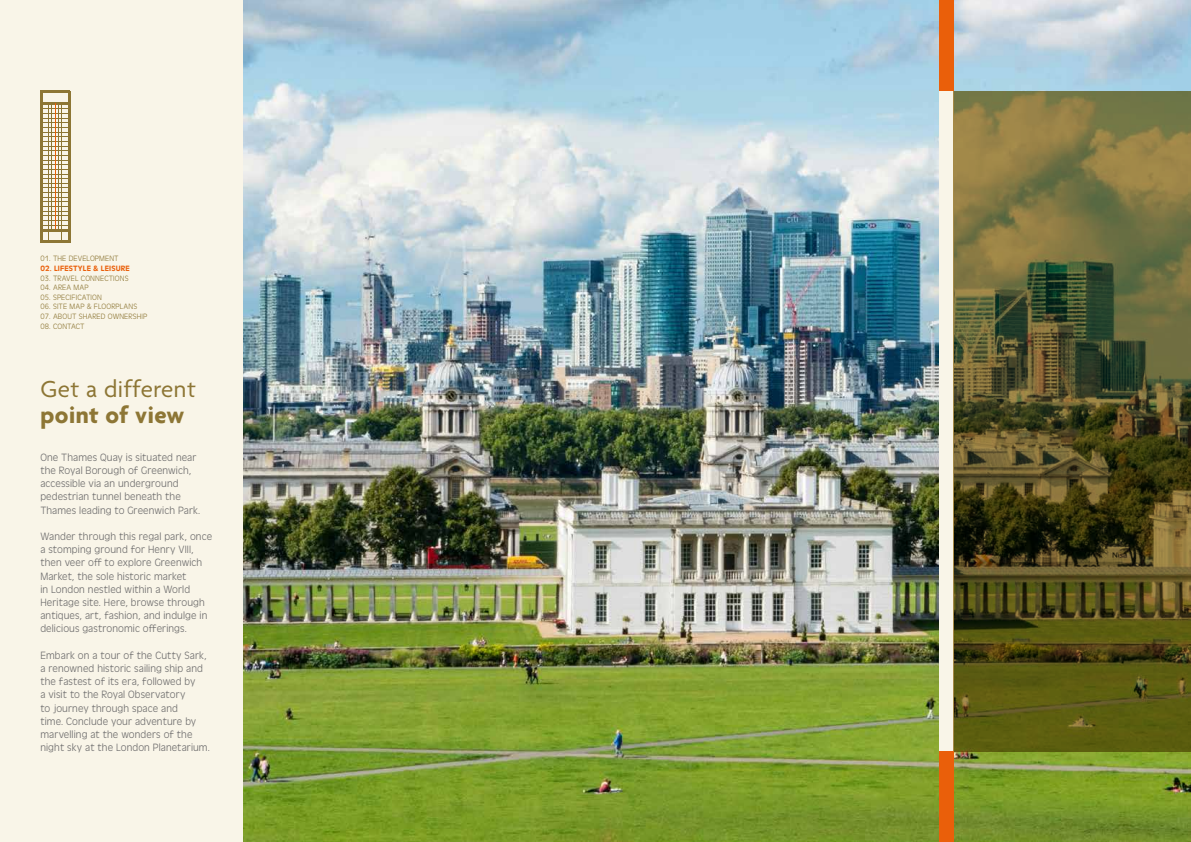
<style>
.page{position:relative;width:1191px;height:842px;background:#f9f5e8}
.page>*{position:absolute;margin:0;border:0;box-sizing:border-box;transform-origin:0 0}
.t1{font:25px "Agenda";letter-spacing:.02em;color:#8d7635}
.t2{font:700 25px "Agenda";letter-spacing:.02em;color:#8d7635}
.t3{font:300 11px/13.2px "Antique Oli";letter-spacing:.01em;color:#706f6f}
.t4{font:300 8px "Antique Oli";letter-spacing:.02em;color:#8d7635}
.t5{font:500 8px "Antique Oli";letter-spacing:.02em;color:#ea5f0a}
</style>
<div class="page">
<img style="left:244px;top:0;width:947px;height:842px">
<div style="left:939px;top:0;width:14px;height:842px;background:#f9f5e8"></div>
<svg style="left:953px;top:91px;width:238px;height:660px"></svg>
<div style="left:939px;top:0;width:14px;height:91px;background:#ea5f0a"></div>
<div style="left:939px;top:751px;width:14px;height:91px;background:#ea5f0a"></div>
<hr style="left:40px;top:91px;width:3px;height:151px;background:#8d7635">
<hr style="left:68px;top:91px;width:2px;height:151px;background:#8d7635">
<hr style="left:40px;top:91px;width:30px;height:2px;background:#8d7635">
<hr style="left:40px;top:102px;width:30px;height:2px;background:#8d7635">
<hr style="left:40px;top:108px;width:30px;height:1px;background:#8d7635">
<hr style="left:40px;top:127px;width:30px;height:1px;background:#8d7635">
<hr style="left:40px;top:146px;width:30px;height:1px;background:#8d7635">
<hr style="left:40px;top:169px;width:30px;height:1px;background:#8d7635">
<hr style="left:40px;top:192px;width:30px;height:1px;background:#8d7635">
<hr style="left:40px;top:216px;width:30px;height:1px;background:#8d7635">
<hr style="left:40px;top:118px;width:30px;height:1px;background:#8d7635">
<hr style="left:40px;top:136px;width:30px;height:1px;background:#8d7635">
<hr style="left:40px;top:155px;width:30px;height:1px;background:#8d7635">
<hr style="left:40px;top:178px;width:30px;height:1px;background:#8d7635">
<hr style="left:40px;top:202px;width:30px;height:1px;background:#8d7635">
<hr style="left:40px;top:225px;width:30px;height:1px;background:#8d7635">
<hr style="left:40px;top:113px;width:30px;height:1px;background:#8d7635">
<hr style="left:40px;top:132px;width:30px;height:1px;background:#8d7635">
<hr style="left:40px;top:150px;width:30px;height:1px;background:#8d7635">
<hr style="left:40px;top:174px;width:30px;height:1px;background:#8d7635">
<hr style="left:40px;top:197px;width:30px;height:1px;background:#8d7635">
<hr style="left:40px;top:220px;width:30px;height:1px;background:#8d7635">
<hr style="left:40px;top:122px;width:30px;height:1px;background:#8d7635">
<hr style="left:40px;top:141px;width:30px;height:1px;background:#8d7635">
<hr style="left:40px;top:164px;width:30px;height:1px;background:#8d7635">
<hr style="left:40px;top:188px;width:30px;height:1px;background:#8d7635">
<hr style="left:40px;top:211px;width:30px;height:1px;background:#8d7635">
<hr style="left:40px;top:160px;width:30px;height:1px;background:#8d7635">
<hr style="left:40px;top:183px;width:30px;height:1px;background:#8d7635">
<hr style="left:40px;top:206px;width:30px;height:1px;background:#8d7635">
<hr style="left:40px;top:240px;width:30px;height:2px;background:#8d7635">
<hr style="left:48px;top:103px;width:1px;height:139px;background:#8d7635">
<hr style="left:61px;top:103px;width:1px;height:139px;background:#8d7635">
<hr style="left:58px;top:103px;width:1px;height:127px;background:#8d7635">
<hr style="left:52px;top:103px;width:1px;height:127px;background:#8d7635">
<hr style="left:55px;top:103px;width:1px;height:127px;background:#ea5f0a">
<hr style="left:40px;top:230px;width:30px;height:2px;background:#8d7635">
<p class="t4" style="left:40px;top:254px;width:80px">01. THE DEVELOPMENT</p>
<p class="t5" style="left:40px;top:264px;width:91px">02. LIFESTYLE &amp; LEISURE</p>
<p class="t4" style="left:40px;top:274px;width:90px">03. TRAVEL CONNECTIONS</p>
<p class="t4" style="left:40px;top:283px;width:50px">04. AREA MAP</p>
<p class="t4" style="left:40px;top:293px;width:63px">05. SPECIFICATION</p>
<p class="t4" style="left:40px;top:302px;width:98px">06. SITE MAP &amp; FLOORPLANS</p>
<p class="t4" style="left:40px;top:312px;width:109px">07. ABOUT SHARED OWNERSHIP</p>
<p class="t4" style="left:40px;top:322px;width:46px">08. CONTACT</p>
<h1 class="t1" style="left:40px;top:376px;width:157px">Get a different</h1>
<h1 class="t2" style="left:40px;top:402px;width:146px">point of view</h1>
<p class="t3" style="left:40px;top:451px;width:161px">One Thames Quay is situated near the Royal Borough of Greenwich, accessible via an underground pedestrian tunnel beneath the<br>Thames leading to Greenwich Park.</p>
<p class="t3" style="left:40px;top:530px;width:173px">Wander through this regal park, once a stomping ground for Henry VIII, then veer off to explore Greenwich Market, the sole historic market<br>in London nestled within a World Heritage site. Here, browse through antiques, art, fashion, and indulge in delicious gastronomic offerings.</p>
<p class="t3" style="left:40px;top:649px;width:171px">Embark on a tour of the Cutty Sark, a renowned historic sailing ship and the fastest of its era, followed by<br>a visit to the Royal Observatory<br>to journey through space and<br>time. Conclude your adventure by marvelling at the wonders of the night sky at the London Planetarium.</p>
</div>
